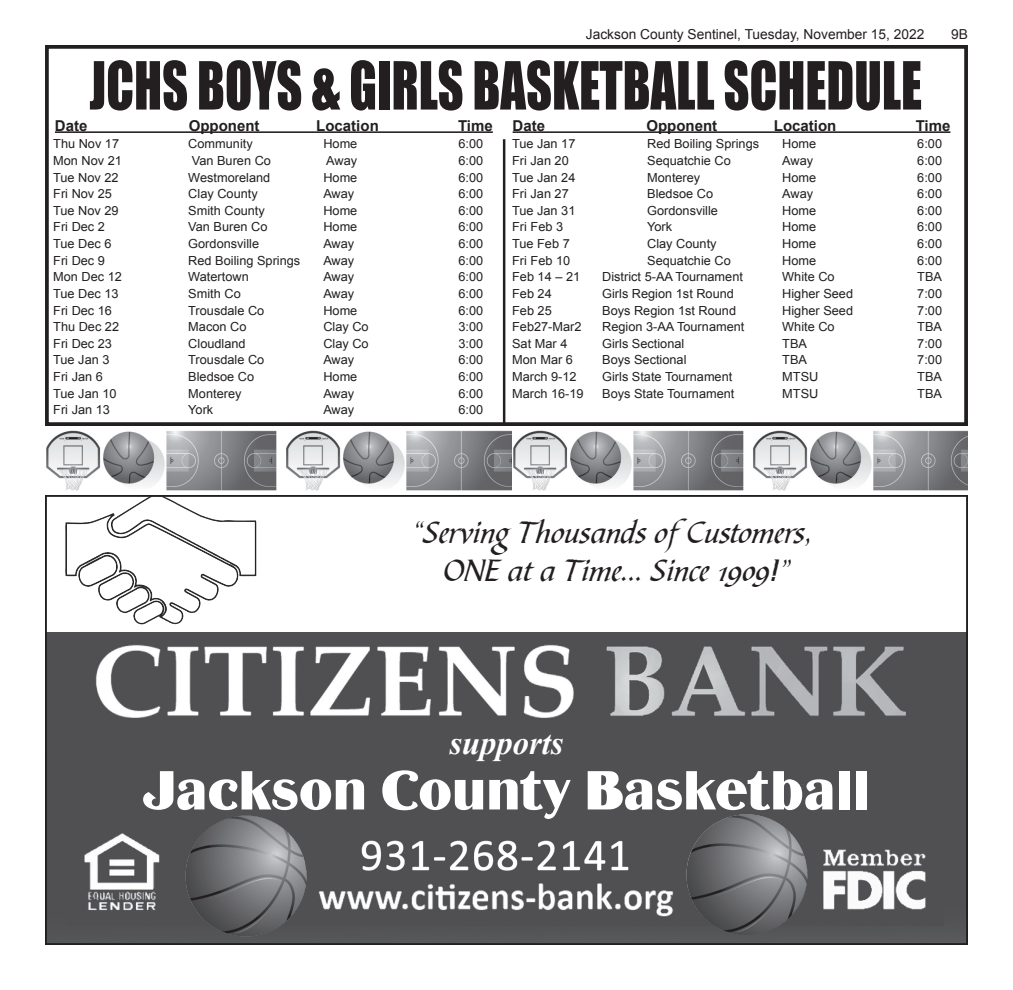
<style>
.page{position:relative;width:1013px;height:990px;background:#fff}
.page>*{position:absolute;margin:0;border:0;box-sizing:border-box;transform-origin:0 0}
.t1{font:61.25px "Impact";color:#231f20;scale:.82 1}
.t2{font:57.5px "Binner D";color:#fff}
.t3{font:italic 700 32.5px "Times New Roman";color:#fff}
.t4{font:32px/38.5px "Bible Scr T";color:#231f20;text-align:center}
.Heading_3{font:700 15px "Arial";color:#231f20}
.t5{font:13.75px "Arial";color:#231f20}
.t6{font:12.5px "Arial";color:#231f20}
</style>
<div class="page">
<div style="left:45px;top:45px;width:923px;height:381px;border:4px solid #231f20"></div>
<img style="left:46px;top:431px;width:466px;height:59px">
<img style="left:513px;top:431px;width:455px;height:59px">
<hr style="left:503px;top:139px;width:2px;height:284px;background:#231f20">
<img style="left:48px;top:632px;width:917px;height:310px">
<img style="left:110px;top:498px;width:44px;height:37px">
<img style="left:185px;top:816px;width:56px;height:95px">
<img style="left:686px;top:814px;width:56px;height:96px">
<hr style="left:55px;top:131px;width:438px;height:2px;background:#231f20">
<hr style="left:512px;top:131px;width:438px;height:2px;background:#231f20">
<p class="t5" style="left:586px;top:25px;width:340px">Jackson County Sentinel, Tuesday, November 15, 2022</p>
<p class="t5" style="left:951px;top:25px;width:18px">9B</p>
<p class="t1" style="left:89px;top:38px;width:1016px">JCHS BOYS &amp; GIRLS BASKETBALL SCHEDULE</p>
<p class="t6" style="left:53px;top:136px;width:67px">Thu Nov 17</p>
<p class="t6" style="left:188px;top:136px;width:66px">Community</p>
<p class="t6" style="left:323px;top:136px;width:36px">Home</p>
<p class="t6" style="left:458px;top:136px;width:26px">6:00</p>
<p class="t6" style="left:53px;top:152px;width:70px">Mon Nov 21</p>
<p class="t6" style="left:192px;top:152px;width:81px">Van Buren Co</p>
<p class="t6" style="left:326px;top:152px;width:32px">Away</p>
<p class="t6" style="left:458px;top:152px;width:26px">6:00</p>
<p class="t6" style="left:53px;top:169px;width:67px">Tue Nov 22</p>
<p class="t6" style="left:188px;top:169px;width:83px">Westmoreland</p>
<p class="t6" style="left:323px;top:169px;width:36px">Home</p>
<p class="t6" style="left:458px;top:169px;width:26px">6:00</p>
<p class="t6" style="left:53px;top:186px;width:60px">Fri Nov 25</p>
<p class="t6" style="left:188px;top:186px;width:71px">Clay County</p>
<p class="t6" style="left:323px;top:186px;width:32px">Away</p>
<p class="t6" style="left:458px;top:186px;width:26px">6:00</p>
<p class="t6" style="left:53px;top:202px;width:67px">Tue Nov 29</p>
<p class="t6" style="left:188px;top:202px;width:78px">Smith County</p>
<p class="t6" style="left:323px;top:202px;width:36px">Home</p>
<p class="t6" style="left:458px;top:202px;width:26px">6:00</p>
<p class="t6" style="left:53px;top:219px;width:53px">Fri Dec 2</p>
<p class="t6" style="left:188px;top:219px;width:81px">Van Buren Co</p>
<p class="t6" style="left:323px;top:219px;width:36px">Home</p>
<p class="t6" style="left:458px;top:219px;width:26px">6:00</p>
<p class="t6" style="left:53px;top:235px;width:60px">Tue Dec 6</p>
<p class="t6" style="left:188px;top:235px;width:72px">Gordonsville</p>
<p class="t6" style="left:323px;top:235px;width:32px">Away</p>
<p class="t6" style="left:458px;top:235px;width:26px">6:00</p>
<p class="t6" style="left:53px;top:252px;width:53px">Fri Dec 9</p>
<p class="t6" style="left:188px;top:252px;width:113px">Red Boiling Springs</p>
<p class="t6" style="left:323px;top:252px;width:32px">Away</p>
<p class="t6" style="left:458px;top:252px;width:26px">6:00</p>
<p class="t6" style="left:53px;top:269px;width:70px">Mon Dec 12</p>
<p class="t6" style="left:188px;top:269px;width:62px">Watertown</p>
<p class="t6" style="left:323px;top:269px;width:32px">Away</p>
<p class="t6" style="left:458px;top:269px;width:26px">6:00</p>
<p class="t6" style="left:53px;top:285px;width:67px">Tue Dec 13</p>
<p class="t6" style="left:188px;top:285px;width:54px">Smith Co</p>
<p class="t6" style="left:323px;top:285px;width:32px">Away</p>
<p class="t6" style="left:458px;top:285px;width:26px">6:00</p>
<p class="t6" style="left:53px;top:302px;width:60px">Fri Dec 16</p>
<p class="t6" style="left:188px;top:302px;width:78px">Trousdale Co</p>
<p class="t6" style="left:323px;top:302px;width:36px">Home</p>
<p class="t6" style="left:458px;top:302px;width:26px">6:00</p>
<p class="t6" style="left:53px;top:319px;width:67px">Thu Dec 22</p>
<p class="t6" style="left:188px;top:319px;width:60px">Macon Co</p>
<p class="t6" style="left:323px;top:319px;width:47px">Clay Co</p>
<p class="t6" style="left:458px;top:319px;width:26px">3:00</p>
<p class="t6" style="left:53px;top:335px;width:60px">Fri Dec 23</p>
<p class="t6" style="left:188px;top:335px;width:59px">Cloudland</p>
<p class="t6" style="left:323px;top:335px;width:47px">Clay Co</p>
<p class="t6" style="left:458px;top:335px;width:26px">3:00</p>
<p class="t6" style="left:53px;top:352px;width:58px">Tue Jan 3</p>
<p class="t6" style="left:188px;top:352px;width:78px">Trousdale Co</p>
<p class="t6" style="left:323px;top:352px;width:32px">Away</p>
<p class="t6" style="left:458px;top:352px;width:26px">6:00</p>
<p class="t6" style="left:53px;top:368px;width:51px">Fri Jan 6</p>
<p class="t6" style="left:188px;top:368px;width:67px">Bledsoe Co</p>
<p class="t6" style="left:323px;top:368px;width:36px">Home</p>
<p class="t6" style="left:458px;top:368px;width:26px">6:00</p>
<p class="t6" style="left:53px;top:385px;width:65px">Tue Jan 10</p>
<p class="t6" style="left:188px;top:385px;width:55px">Monterey</p>
<p class="t6" style="left:323px;top:385px;width:32px">Away</p>
<p class="t6" style="left:458px;top:385px;width:26px">6:00</p>
<p class="t6" style="left:53px;top:402px;width:58px">Fri Jan 13</p>
<p class="t6" style="left:188px;top:402px;width:27px">York</p>
<p class="t6" style="left:323px;top:402px;width:32px">Away</p>
<p class="t6" style="left:458px;top:402px;width:26px">6:00</p>
<p class="Heading_3" style="left:55px;top:115px;width:34px">Date</p>
<p class="Heading_3" style="left:189px;top:115px;width:72px">Opponent</p>
<p class="Heading_3" style="left:316px;top:115px;width:64px">Location</p>
<p class="Heading_3" style="left:458px;top:115px;width:36px">Time</p>
<p class="Heading_3" style="left:512px;top:115px;width:34px">Date</p>
<p class="Heading_3" style="left:646px;top:115px;width:72px">Opponent</p>
<p class="Heading_3" style="left:774px;top:115px;width:64px">Location</p>
<p class="Heading_3" style="left:915px;top:115px;width:36px">Time</p>
<p class="t6" style="left:512px;top:136px;width:65px">Tue Jan 17</p>
<p class="t6" style="left:647px;top:136px;width:113px">Red Boiling Springs</p>
<p class="t6" style="left:782px;top:136px;width:36px">Home</p>
<p class="t6" style="left:917px;top:136px;width:26px">6:00</p>
<p class="t6" style="left:512px;top:152px;width:58px">Fri Jan 20</p>
<p class="t6" style="left:647px;top:152px;width:85px">Sequatchie Co</p>
<p class="t6" style="left:782px;top:152px;width:32px">Away</p>
<p class="t6" style="left:917px;top:152px;width:26px">6:00</p>
<p class="t6" style="left:512px;top:169px;width:65px">Tue Jan 24</p>
<p class="t6" style="left:647px;top:169px;width:55px">Monterey</p>
<p class="t6" style="left:782px;top:169px;width:36px">Home</p>
<p class="t6" style="left:917px;top:169px;width:26px">6:00</p>
<p class="t6" style="left:512px;top:186px;width:58px">Fri Jan 27</p>
<p class="t6" style="left:647px;top:186px;width:67px">Bledsoe Co</p>
<p class="t6" style="left:782px;top:186px;width:32px">Away</p>
<p class="t6" style="left:917px;top:186px;width:26px">6:00</p>
<p class="t6" style="left:512px;top:202px;width:65px">Tue Jan 31</p>
<p class="t6" style="left:647px;top:202px;width:72px">Gordonsville</p>
<p class="t6" style="left:782px;top:202px;width:36px">Home</p>
<p class="t6" style="left:917px;top:202px;width:26px">6:00</p>
<p class="t6" style="left:512px;top:219px;width:53px">Fri Feb 3</p>
<p class="t6" style="left:647px;top:219px;width:27px">York</p>
<p class="t6" style="left:782px;top:219px;width:36px">Home</p>
<p class="t6" style="left:917px;top:219px;width:26px">6:00</p>
<p class="t6" style="left:512px;top:235px;width:59px">Tue Feb 7</p>
<p class="t6" style="left:647px;top:235px;width:71px">Clay County</p>
<p class="t6" style="left:782px;top:235px;width:36px">Home</p>
<p class="t6" style="left:917px;top:235px;width:26px">6:00</p>
<p class="t6" style="left:512px;top:252px;width:60px">Fri Feb 10</p>
<p class="t6" style="left:647px;top:252px;width:85px">Sequatchie Co</p>
<p class="t6" style="left:782px;top:252px;width:36px">Home</p>
<p class="t6" style="left:917px;top:252px;width:26px">6:00</p>
<p class="t6" style="left:512px;top:269px;width:70px">Feb 14 – 21</p>
<p class="t6" style="left:602px;top:269px;width:142px">District 5-AA Tournament</p>
<p class="t6" style="left:782px;top:269px;width:54px">White Co</p>
<p class="t6" style="left:917px;top:269px;width:26px">TBA</p>
<p class="t6" style="left:512px;top:285px;width:41px">Feb 24</p>
<p class="t6" style="left:602px;top:285px;width:133px">Girls Region 1st Round</p>
<p class="t6" style="left:782px;top:285px;width:72px">Higher Seed</p>
<p class="t6" style="left:917px;top:285px;width:26px">7:00</p>
<p class="t6" style="left:512px;top:302px;width:41px">Feb 25</p>
<p class="t6" style="left:602px;top:302px;width:135px">Boys Region 1st Round</p>
<p class="t6" style="left:782px;top:302px;width:72px">Higher Seed</p>
<p class="t6" style="left:917px;top:302px;width:26px">7:00</p>
<p class="t6" style="left:512px;top:319px;width:71px">Feb27-Mar2</p>
<p class="t6" style="left:602px;top:319px;width:144px">Region 3-AA Tournament</p>
<p class="t6" style="left:782px;top:319px;width:54px">White Co</p>
<p class="t6" style="left:917px;top:319px;width:26px">TBA</p>
<p class="t6" style="left:512px;top:335px;width:57px">Sat Mar 4</p>
<p class="t6" style="left:602px;top:335px;width:84px">Girls Sectional</p>
<p class="t6" style="left:782px;top:335px;width:26px">TBA</p>
<p class="t6" style="left:917px;top:335px;width:26px">7:00</p>
<p class="t6" style="left:512px;top:352px;width:62px">Mon Mar 6</p>
<p class="t6" style="left:602px;top:352px;width:86px">Boys Sectional</p>
<p class="t6" style="left:782px;top:352px;width:26px">TBA</p>
<p class="t6" style="left:917px;top:352px;width:26px">7:00</p>
<p class="t6" style="left:512px;top:368px;width:66px">March 9-12</p>
<p class="t6" style="left:602px;top:368px;width:132px">Girls State Tournament</p>
<p class="t6" style="left:782px;top:368px;width:38px">MTSU</p>
<p class="t6" style="left:917px;top:368px;width:26px">TBA</p>
<p class="t6" style="left:512px;top:385px;width:73px">March 16-19</p>
<p class="t6" style="left:602px;top:385px;width:134px">Boys State Tournament</p>
<p class="t6" style="left:782px;top:385px;width:38px">MTSU</p>
<p class="t6" style="left:917px;top:385px;width:26px">TBA</p>
<p class="t4" style="left:412px;top:516px;width:401px">“Serving Thousands of Customers,<br>ONE at a Time... Since 1909!”</p>
<p class="t3" style="left:449px;top:721px;width:115px">supports</p>
<p class="t2" style="left:143px;top:758px;width:727px">Jackson County Basketball</p>
</div>
